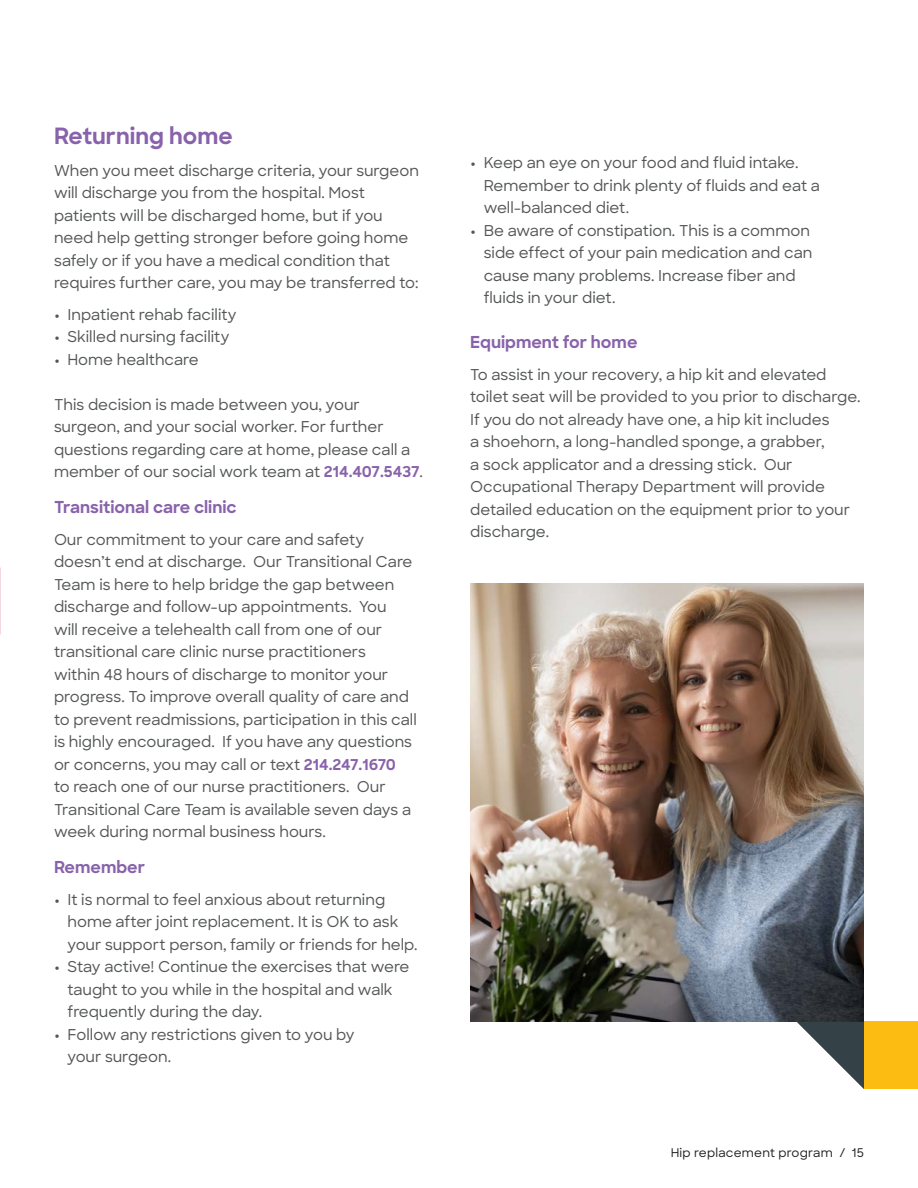
<style>
.page{position:relative;width:918px;height:1188px;background:#fff}
.page>*{position:absolute;margin:0;border:0;box-sizing:border-box;transform-origin:0 0}
.Body_subhead_10_15{font:700 22.5px "Sharp Sans";color:#8862aa}
.Subhead_15_18{font:700 16.5px "Sharp Sans";color:#8862aa}
.Body_bullets_L1_10_15{font:700 16.5px "Sharp Sans";color:#8862aa}
.Body_subhead_10_15-2{font:500 15px/22.5px "Sharp Sans";color:#545557}
.Body_bullets_L1_10_15-2{font:500 15px/22.5px "Sharp Sans";color:#545557}
.t1{font:500 12px "Sharp Sans";letter-spacing:.02em;color:#231f20}
.s1{font-weight:700}
.s2{font-weight:700;color:#8862aa}
</style>
<div class="page">
<img style="left:470px;top:584px;width:394px;height:438px">
<svg style="left:797px;top:1022px;width:67px;height:67px"></svg>
<div style="left:864px;top:1022px;width:54px;height:67px;background:#fdbc12"></div>
<p class="Body_subhead_10_15" style="left:54px;top:119px;width:180px">Returning home</p>
<p class="Body_subhead_10_15-2" style="left:54px;top:158px;width:366px">When you meet discharge criteria, your surgeon will discharge you from the hospital. Most patients will be discharged home, but if you need help getting stronger before going home safely or if you have a medical condition that requires further care, you may be transferred to:</p>
<p class="Body_bullets_L1_10_15-2" style="left:54px;top:302px;width:184px"><span class="s1">•</span> Inpatient rehab facility</p>
<p class="Body_bullets_L1_10_15-2" style="left:54px;top:325px;width:177px"><span class="s1">•</span> Skilled nursing facility</p>
<p class="Body_bullets_L1_10_15-2" style="left:54px;top:347px;width:146px"><span class="s1">•</span> Home healthcare</p>
<p class="Body_bullets_L1_10_15-2" style="left:54px;top:392px;width:307px">This decision is made between you, your</p>
<p class="Body_bullets_L1_10_15-2" style="left:54px;top:415px;width:331px">surgeon, and your social worker. For further</p>
<p class="Body_bullets_L1_10_15-2" style="left:54px;top:437px;width:358px">questions regarding care at home, please call a</p>
<p class="Body_bullets_L1_10_15-2" style="left:54px;top:460px;width:369px">member of our social work team at <span class="s2">214.407.5437</span>.</p>
<p class="Subhead_15_18" style="left:54px;top:495px;width:184px">Transitional care clinic</p>
<p class="Body_subhead_10_15-2" style="left:54px;top:527px;width:364px">Our commitment to your care and safety doesn’t end at discharge. Our Transitional Care Team is here to help bridge the gap between discharge and follow-up appointments. You<br>will receive a telehealth call from one of our transitional care clinic nurse practitioners<br>within 48 hours of discharge to monitor your progress. To improve overall quality of care and to prevent readmissions, participation in this call is highly encouraged. If you have any questions or concerns, you may call or text <span class="s2">214.247.1670<br></span>to reach one of our nurse practitioners. Our Transitional Care Team is available seven days a week during normal business hours.</p>
<p class="Subhead_15_18" style="left:54px;top:855px;width:93px">Remember</p>
<p class="Body_bullets_L1_10_15-2" style="left:54px;top:887px;width:333px"><span class="s1">•</span> It is normal to feel anxious about returning</p>
<p class="Body_bullets_L1_10_15-2" style="left:68px;top:910px;width:350px">home after joint replacement. It is OK to ask your support person, family or friends for help.</p>
<p class="Body_bullets_L1_10_15-2" style="left:54px;top:955px;width:357px"><span class="s1">•</span> Stay active! Continue the exercises that were</p>
<p class="Body_bullets_L1_10_15-2" style="left:68px;top:977px;width:327px">taught to you while in the hospital and walk</p>
<p class="Body_bullets_L1_10_15-2" style="left:68px;top:1000px;width:195px">frequently during the day.</p>
<p class="Body_bullets_L1_10_15-2" style="left:54px;top:1022px;width:302px"><span class="s1">•</span> Follow any restrictions given to you by</p>
<p class="Body_bullets_L1_10_15-2" style="left:68px;top:1045px;width:104px">your surgeon.</p>
<p class="Body_bullets_L1_10_15-2" style="left:470px;top:151px;width:328px"><span class="s1">•</span> Keep an eye on your food and fluid intake.</p>
<p class="Body_bullets_L1_10_15-2" style="left:484px;top:174px;width:338px">Remember to drink plenty of fluids and eat a</p>
<p class="Body_bullets_L1_10_15-2" style="left:484px;top:196px;width:146px">well-balanced diet.</p>
<p class="Body_bullets_L1_10_15-2" style="left:470px;top:219px;width:341px"><span class="s1">•</span> Be aware of constipation. This is a common</p>
<p class="Body_bullets_L1_10_15-2" style="left:484px;top:241px;width:330px">side effect of your pain medication and can</p>
<p class="Body_bullets_L1_10_15-2" style="left:484px;top:264px;width:313px">cause many problems. Increase fiber and</p>
<p class="Body_bullets_L1_10_15-2" style="left:484px;top:286px;width:132px">fluids in your diet.</p>
<p class="Body_bullets_L1_10_15" style="left:470px;top:330px;width:169px">Equipment for home</p>
<p class="Body_subhead_10_15-2" style="left:470px;top:363px;width:390px">To assist in your recovery, a hip kit and elevated toilet seat will be provided to you prior to discharge.<br>If you do not already have one, a hip kit includes<br>a shoehorn, a long-handled sponge, a grabber,<br>a sock applicator and a dressing stick. Our Occupational Therapy Department will provide detailed education on the equipment prior to your discharge.</p>
<p class="t1" style="left:671px;top:1143px;width:195px">Hip replacement program / 15</p>
</div>
